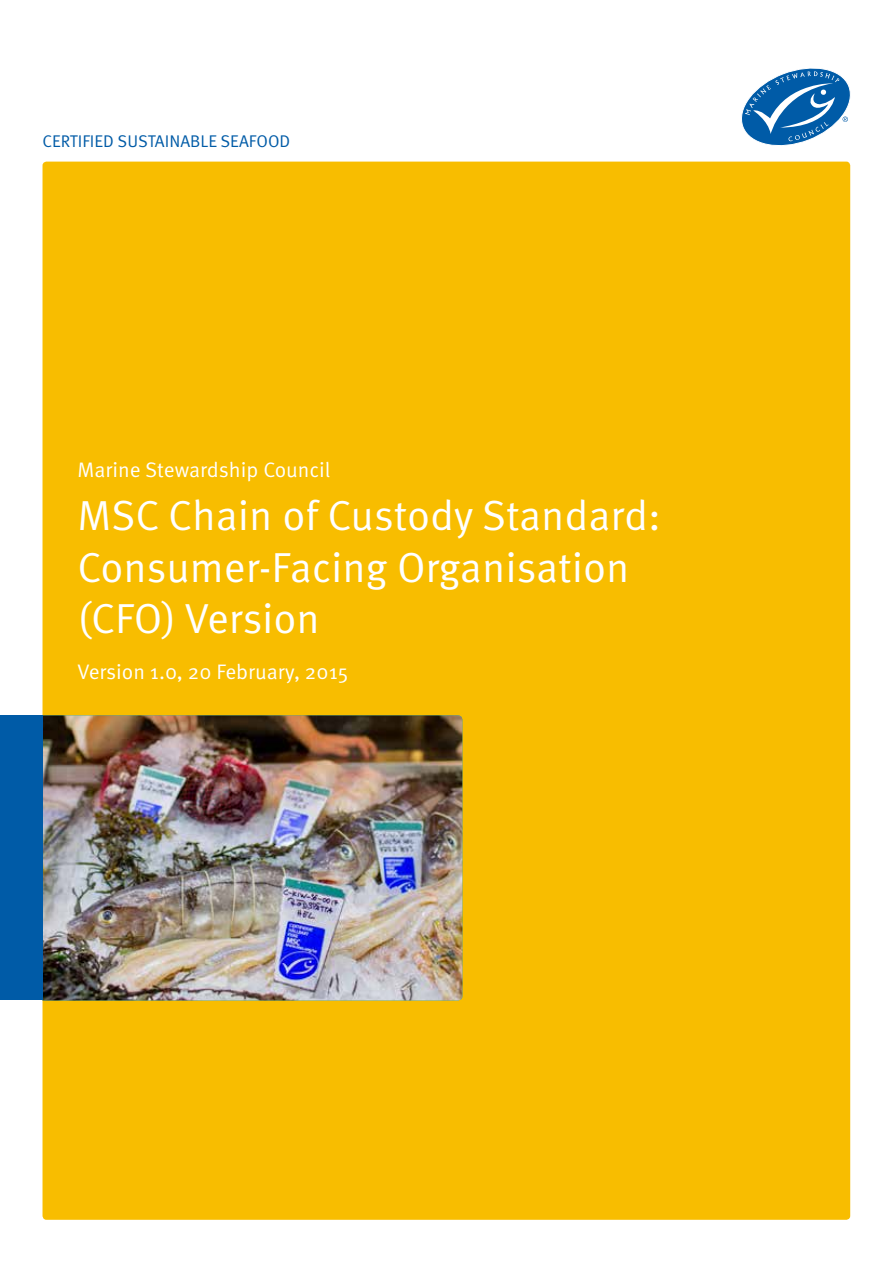
<style>
.page{position:relative;width:893px;height:1263px;background:#fff}
.page>*{position:absolute;margin:0;border:0;box-sizing:border-box;transform-origin:0 0}
.t1{font:42px/51.6px "Meta Pro";color:#fff}
.t2{font:21px "Meta Pro";color:#fff}
.t3{font:16.95px "Meta Pro";color:#005ba7}
</style>
<div class="page">
<div style="left:43px;top:162px;width:807px;height:1058px;background:#f8bd00;border-radius:4px"></div>
<svg style="left:741px;top:68px;width:110px;height:78px"></svg>
<img style="left:43px;top:715px;width:419px;height:285px">
<div style="left:0;top:715px;width:43px;height:285px;background:#005ba7"></div>
<p class="t3" style="left:43px;top:130px;width:249px">CERTIFIED SUSTAINABLE SEAFOOD</p>
<p class="t2" style="left:78px;top:457px;width:254px">Marine Stewardship Council</p>
<p class="t1" style="left:78px;top:491px;width:585px">MSC Chain of Custody Standard:<br>Consumer-Facing Organisation (CFO) Version</p>
<p class="t2" style="left:78px;top:659px;width:272px">Version 1.0, 20 February, 2015</p>
</div>
